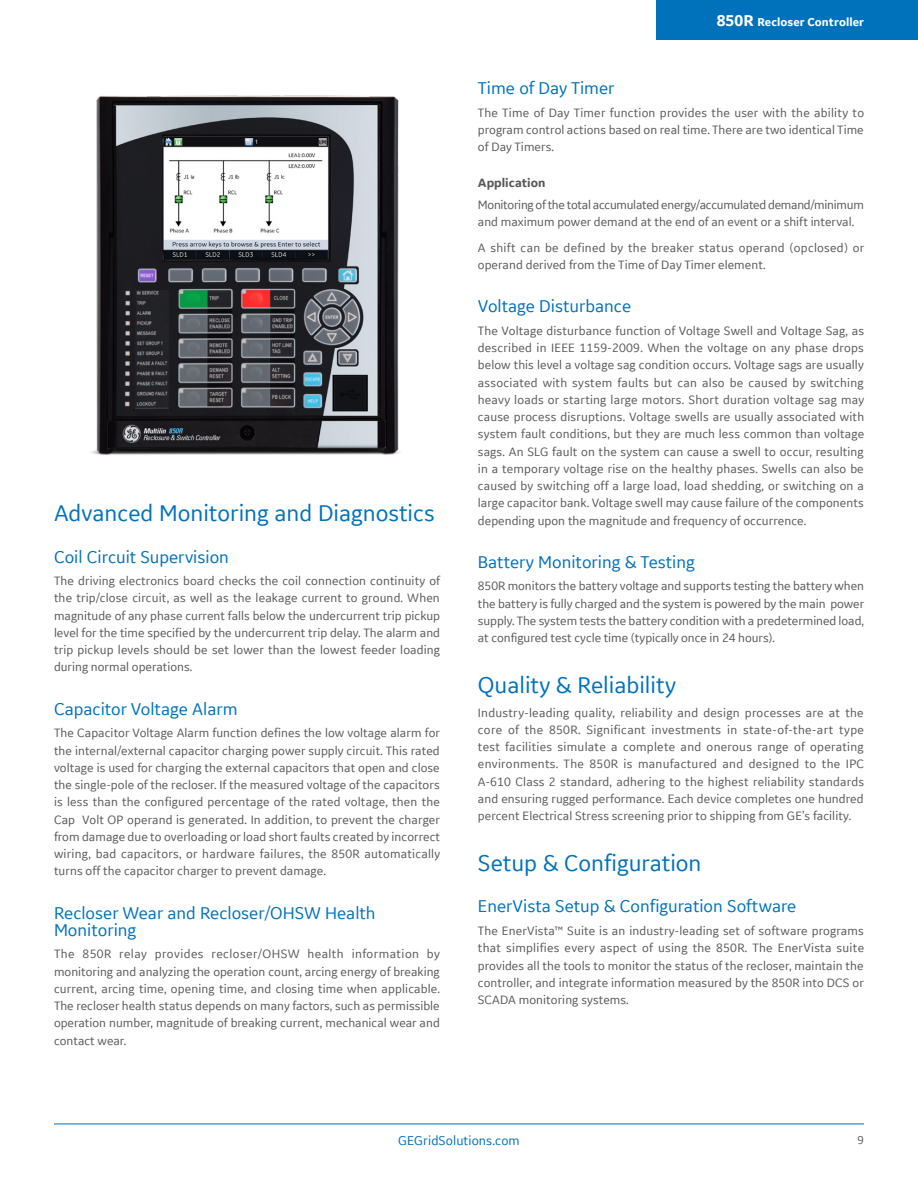
<style>
.page{position:relative;width:918px;height:1188px;background:#fff}
.page>*{position:absolute;margin:0;border:0;box-sizing:border-box;transform-origin:0 0}
.t1{font:24px "GE Inspira Sans";color:#0072bc}
.t2{font:18px/17.2px "GE Inspira Sans";color:#0072bc}
.t3{font:13.5px "GE Inspira Sans";letter-spacing:.005em;color:#0072bc}
.t4{font:12.75px/17.2px "GE Inspira Sans";letter-spacing:.005em;color:#58595b;text-align:justify}
.t5{font:12.75px/17.2px "GE Inspira Sans";letter-spacing:-.02em;color:#58595b}
.t6{font:700 12.75px "GE Inspira Sans";color:#58595b}
.t7{font:700 12px "GE Inspira Sans";letter-spacing:.005em;color:#fff}
.t8{font:12px "GE Inspira Sans";color:#58595b}
.s1{font-size:16.5px}
</style>
<div class="page">
<div style="left:656px;top:0;width:262px;height:40px;background:#0072bc"></div>
<hr style="left:54px;top:1124px;width:810px;height:1px;background:#0072bc">
<img style="left:91px;top:95px;width:309px;height:360px">
<h1 class="t1" style="left:54px;top:498px;width:382px">Advanced Monitoring and Diagnostics</h1>
<h2 class="t2" style="left:54px;top:547px;width:176px">Coil Circuit Supervision</h2>
<p class="t4" style="left:54px;top:572px;width:388px">The driving electronics board checks the coil connection continuity of the trip/close circuit, as well as the leakage current to ground. When magnitude of any phase current falls below the undercurrent trip pickup level for the time specified by the undercurrent trip delay. The alarm and trip pickup levels should be set lower than the lowest feeder loading during normal operations.</p>
<h2 class="t2" style="left:54px;top:700px;width:185px">Capacitor Voltage Alarm</h2>
<p class="t4" style="left:54px;top:724px;width:388px">The Capacitor Voltage Alarm function defines the low voltage alarm for the internal/external capacitor charging power supply circuit. This rated voltage is used for charging the external capacitors that open and close the single-pole of the recloser. If the measured voltage of the capacitors is less than the configured percentage of the rated voltage, then the Cap Volt OP operand is generated. In addition, to prevent the charger from damage due to overloading or load short faults created by incorrect wiring, bad capacitors, or hardware failures, the 850R automatically turns off the capacitor charger to prevent damage.</p>
<h2 class="t2" style="left:54px;top:903px;width:323px">Recloser Wear and Recloser/OHSW Health<br>Monitoring</h2>
<p class="t4" style="left:54px;top:945px;width:388px">The 850R relay provides recloser/OHSW health information by monitoring and analyzing the operation count, arcing energy of breaking current, arcing time, opening time, and closing time when applicable.<br>The recloser health status depends on many factors, such as permissible operation number, magnitude of breaking current, mechanical wear and contact wear.</p>
<p class="t7" style="left:717px;top:15px;width:149px"><span class="s1">850R</span> Recloser Controller</p>
<h2 class="t2" style="left:478px;top:79px;width:138px">Time of Day Timer</h2>
<p class="t4" style="left:478px;top:104px;width:388px">The Time of Day Timer function provides the user with the ability to program control actions based on real time. There are two identical Time of Day Timers.</p>
<p class="t6" style="left:478px;top:175px;width:69px">Application</p>
<p class="t5" style="left:478px;top:196px;width:387px">Monitoring of the total accumulated energy/accumulated demand/minimum and maximum power demand at the end of an event or a shift interval.</p>
<p class="t4" style="left:478px;top:239px;width:388px">A shift can be defined by the breaker status operand (opclosed) or operand derived from the Time of Day Timer element.</p>
<h2 class="t2" style="left:478px;top:297px;width:155px">Voltage Disturbance</h2>
<p class="t4" style="left:478px;top:322px;width:388px">The Voltage disturbance function of Voltage Swell and Voltage Sag, as described in IEEE 1159-2009. When the voltage on any phase drops below this level a voltage sag condition occurs. Voltage sags are usually associated with system faults but can also be caused by switching heavy loads or starting large motors. Short duration voltage sag may cause process disruptions. Voltage swells are usually associated with system fault conditions, but they are much less common than voltage sags. An SLG fault on the system can cause a swell to occur, resulting in a temporary voltage rise on the healthy phases. Swells can also be caused by switching off a large load, load shedding, or switching on a large capacitor bank. Voltage swell may cause failure of the components depending upon the magnitude and frequency of occurrence.</p>
<h2 class="t2" style="left:478px;top:553px;width:218px">Battery Monitoring &amp; Testing</h2>
<p class="t4" style="left:478px;top:577px;width:388px">850R monitors the battery voltage and supports testing the battery when the battery is fully charged and the system is powered by the main power supply. The system tests the battery condition with a predetermined load, at configured test cycle time (typically once in 24 hours).</p>
<h1 class="t1" style="left:478px;top:670px;width:200px">Quality &amp; Reliability</h1>
<p class="t4" style="left:478px;top:703px;width:388px">Industry-leading quality, reliability and design processes are at the core of the 850R. Significant investments in state-of-the-art type test facilities simulate a complete and onerous range of operating environments. The 850R is manufactured and designed to the IPC A-610 Class 2 standard, adhering to the highest reliability standards and ensuring rugged performance. Each device completes one hundred percent Electrical Stress screening prior to shipping from GE’s facility.</p>
<h1 class="t1" style="left:478px;top:848px;width:225px">Setup &amp; Configuration</h1>
<h2 class="t2" style="left:478px;top:897px;width:320px">EnerVista Setup &amp; Configuration Software</h2>
<p class="t4" style="left:478px;top:922px;width:388px">The EnerVista™ Suite is an industry-leading set of software programs that simplifies every aspect of using the 850R. The EnerVista suite provides all the tools to monitor the status of the recloser, maintain the controller, and integrate information measured by the 850R into DCS or SCADA monitoring systems.</p>
<p class="t3" style="left:398px;top:1132px;width:123px">GEGridSolutions.com</p>
<p class="t8" style="left:858px;top:1133px;width:8px">9</p>
</div>
